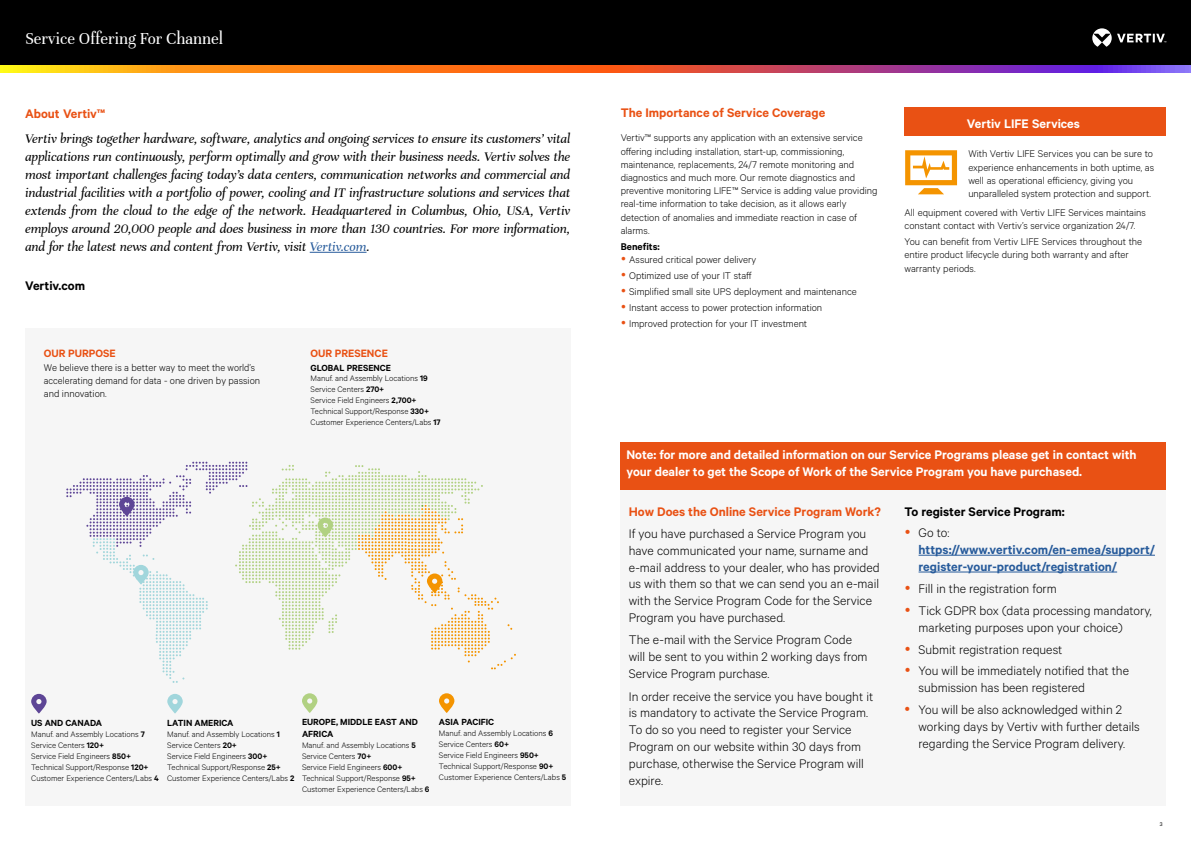
<style>
.page{position:relative;width:1191px;height:842px;background:#fff}
.page>*{position:absolute;margin:0;border:0;box-sizing:border-box;transform-origin:0 0}
.t1{font:18px "Unna";color:#fff;scale:.95 1}
.t2{font:300 14px/16.8px "Calibre";color:#000}
.t3{font:italic 14px/18px "Unna";letter-spacing:-.005em;color:#000;text-align:justify}
.t4{font:600 14px/16.8px "Calibre";color:#fff}
.t5{font:600 14px "Calibre";color:#e95114}
.t6{font:600 14px/16.8px "Calibre";color:#275b9b}
.t7{font:600 14px "Calibre";color:#000}
.t8{font:600 12px "Calibre";color:#e95114}
.t9{font:300 11px/13.2px "Calibre";color:#000}
.t10{font:600 11px "Calibre";color:#000}
.t11{font:600 10px/12px "Calibre";color:#000}
.t12{font:300 9px/11px "Calibre";color:#000}
.t13{font:6px "Calibre";color:#000}
.s1{color:#275b9b}
.s2{font-weight:600}
</style>
<div class="page">
<div style="left:0;top:0;width:1191px;height:72px;background:#000"></div>
<svg style="left:1092px;top:28px;width:74px;height:19px"></svg>
<svg style="left:0;top:66px;width:1191px;height:6px"></svg>
<div style="left:25px;top:329px;width:545px;height:477px;background:#f6f6f6"></div>
<svg style="left:167px;top:694px;width:16px;height:19px"></svg>
<svg style="left:31px;top:694px;width:16px;height:19px"></svg>
<svg style="left:302px;top:693px;width:15px;height:20px"></svg>
<svg style="left:439px;top:693px;width:15px;height:20px"></svg>
<svg style="left:66px;top:462px;width:450px;height:221px"></svg>
<div style="left:904px;top:108px;width:261px;height:28px;background:#e95114"></div>
<svg style="left:905px;top:150px;width:52px;height:44px"></svg>
<hr style="left:310px;top:252px;width:56px;height:1px;background:#275b9b">
<div style="left:620px;top:489px;width:545px;height:317px;background:#f6f6f6"></div>
<hr style="left:918px;top:555px;width:237px;height:1px;background:#275b9b">
<hr style="left:918px;top:572px;width:199px;height:1px;background:#275b9b">
<div style="left:620px;top:442px;width:545px;height:47px;background:#e95114"></div>
<h1 class="t1" style="left:26px;top:28px;width:210px">Service Offering For Channel</h1>
<p class="t5" style="left:25px;top:105px;width:81px">About Vertiv™</p>
<p class="t3" style="left:25px;top:130px;width:546px">Vertiv brings together hardware, software, analytics and ongoing services to ensure its customers’ vital applications run continuously, perform optimally and grow with their business needs. Vertiv solves the most important challenges facing today’s data centers, communication networks and commercial and industrial facilities with a portfolio of power, cooling and IT infrastructure solutions and services that extends from the cloud to the edge of the network. Headquartered in Columbus, Ohio, USA, Vertiv employs around 20,000 people and does business in more than 130 countries. For more information, and for the latest news and content from Vertiv, visit <span class="s1">Vertiv.com</span>.</p>
<p class="t7" style="left:25px;top:277px;width:61px">Vertiv.com</p>
<p class="t8" style="left:44px;top:347px;width:73px">OUR PURPOSE</p>
<p class="t9" style="left:44px;top:360px;width:218px">We believe there is a better way to meet the world’s accelerating demand for data - one driven by passion and innovation.</p>
<p class="t8" style="left:310px;top:347px;width:79px">OUR PRESENCE</p>
<p class="t11" style="left:310px;top:361px;width:82px">GLOBAL PRESENCE</p>
<p class="t12" style="left:310px;top:373px;width:132px">Manuf. and Assembly Locations <span class="s2">19<br></span>Service Centers <span class="s2">270+<br></span>Service Field Engineers <span class="s2">2,700+<br></span>Technical Support/Response <span class="s2">330+<br></span>Customer Experience Centers/Labs <span class="s2">17</span></p>
<p class="t11" style="left:31px;top:716px;width:73px">US AND CANADA</p>
<p class="t12" style="left:31px;top:728px;width:129px">Manuf. and Assembly Locations <span class="s2">7<br></span>Service Centers <span class="s2">120+<br></span>Service Field Engineers <span class="s2">850+<br></span>Technical Support/Response <span class="s2">120+<br></span>Customer Experience Centers/Labs <span class="s2">4</span></p>
<p class="t11" style="left:302px;top:716px;width:117px">EUROPE, MIDDLE EAST AND<br>AFRICA</p>
<p class="t12" style="left:302px;top:740px;width:129px">Manuf. and Assembly Locations <span class="s2">5<br></span>Service Centers <span class="s2">70+<br></span>Service Field Engineers <span class="s2">600+<br></span>Technical Support/Response <span class="s2">95+<br></span>Customer Experience Centers/Labs <span class="s2">6</span></p>
<p class="t11" style="left:167px;top:716px;width:68px">LATIN AMERICA</p>
<p class="t12" style="left:167px;top:728px;width:129px">Manuf. and Assembly Locations <span class="s2">1<br></span>Service Centers <span class="s2">20+<br></span>Service Field Engineers <span class="s2">300+<br></span>Technical Support/Response <span class="s2">25+<br></span>Customer Experience Centers/Labs <span class="s2">2</span></p>
<p class="t11" style="left:439px;top:716px;width:57px">ASIA PACIFIC</p>
<p class="t12" style="left:439px;top:728px;width:129px">Manuf. and Assembly Locations <span class="s2">6<br></span>Service Centers <span class="s2">60+<br></span>Service Field Engineers <span class="s2">950+<br></span>Technical Support/Response <span class="s2">90+<br></span>Customer Experience Centers/Labs <span class="s2">5</span></p>
<p class="t5" style="left:620px;top:104px;width:206px">The Importance of Service Coverage</p>
<p class="t9" style="left:620px;top:131px;width:258px">Vertiv™ supports any application with an extensive service offering including installation, start-up, commissioning, maintenance, replacements, 24/7 remote monitoring and diagnostics and much more. Our remote diagnostics and preventive monitoring LIFE™ Service is adding value providing real-time information to take decision, as it allows early detection of anomalies and immediate reaction in case of alarms.</p>
<p class="t10" style="left:620px;top:240px;width:41px">Benefits:</p>
<p class="t9" style="left:629px;top:251px;width:229px;line-height:16px">Assured critical power delivery<br>Optimized use of your IT staff<br>Simplified small site UPS deployment and maintenance Instant access to power protection information Improved protection for your IT investment</p>
<p class="t4" style="left:967px;top:115px;width:114px">Vertiv LIFE Services</p>
<p class="t9" style="left:968px;top:147px;width:187px">With Vertiv LIFE Services you can be sure to experience enhancements in both uptime, as well as operational efficiency, giving you unparalleled system protection and support.</p>
<p class="t9" style="left:904px;top:205px;width:243px">All equipment covered with Vertiv LIFE Services maintains constant contact with Vertiv’s service organization 24/7.</p>
<p class="t9" style="left:904px;top:235px;width:239px">You can benefit from Vertiv LIFE Services throughout the entire product lifecycle during both warranty and after warranty periods.</p>
<p class="t4" style="left:626px;top:446px;width:512px">Note: for more and detailed information on our Service Programs please get in contact with your dealer to get the Scope of Work of the Service Program you have purchased.</p>
<p class="t5" style="left:629px;top:503px;width:254px">How Does the Online Service Program Work?</p>
<p class="t2" style="left:629px;top:525px;width:252px">If you have purchased a Service Program you have communicated your name, surname and e-mail address to your dealer, who has provided us with them so that we can send you an e-mail with the Service Program Code for the Service Program you have purchased.</p>
<p class="t2" style="left:629px;top:631px;width:240px">The e-mail with the Service Program Code will be sent to you within 2 working days from<br>Service Program purchase.</p>
<p class="t2" style="left:629px;top:687px;width:246px">In order receive the service you have bought it is mandatory to activate the Service Program.<br>To do so you need to register your Service Program on our website within 30 days from purchase, otherwise the Service Program will expire.</p>
<p class="t7" style="left:904px;top:503px;width:162px">To register Service Program:</p>
<p class="t2" style="left:918px;top:524px;width:32px">Go to:</p>
<p class="t6" style="left:918px;top:541px;width:238px">https://www.vertiv.com/en-emea/support/ register-your-product/registration/</p>
<p class="t2" style="left:918px;top:577px;width:235px;line-height:21.9px">Fill in the registration form<br>Tick GDPR box (data processing mandatory,</p>
<p class="t2" style="left:918px;top:616px;width:212px;line-height:21.9px">marketing purposes upon your choice)<br>Submit registration request<br>You will be immediately notified that the</p>
<p class="t2" style="left:918px;top:676px;width:205px;line-height:21.9px">submission has been registered<br>You will be also acknowledged within 2</p>
<p class="t2" style="left:918px;top:717px;width:223px">working days by Vertiv with further details regarding the Service Program delivery.</p>
<p class="t13" style="left:1159px;top:821px;width:4px">3</p>
</div>
